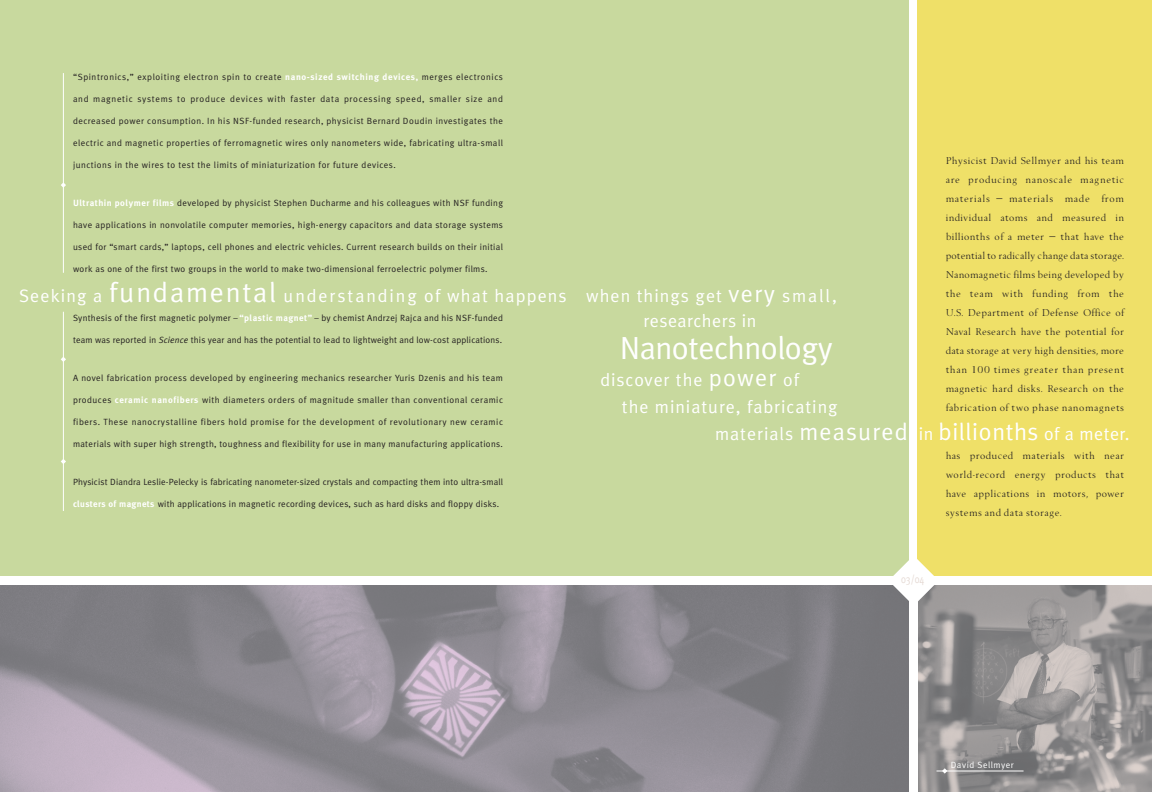
<style>
.page{position:relative;width:1152px;height:792px;background:#fff}
.page>*{position:absolute;margin:0;border:0;box-sizing:border-box;transform-origin:0 0}
.t1{font:32px "Meta Plus Normal";letter-spacing:-.015em;color:#fff}
.t2{font:18px/25px "Meta Plus Normal";letter-spacing:.055em;color:#fff}
.t3{font:11.1px "Meta Plus Normal";color:#e4d8d2;scale:.81 1}
.t4{font:10px/19px "OPTI Berling Agency";letter-spacing:.08em;color:#231f20;text-align:justify}
.t5{font:9px "Meta Plus Normal";letter-spacing:.045em;color:#231f20}
.t6{font:9px "Meta Plus Normal";letter-spacing:.015em;color:#231f20}
.t7{font:9px "Meta Plus Normal";letter-spacing:.025em;color:#231f20}
.t8{font:9px "Meta Plus Normal";letter-spacing:.065em;color:#231f20}
.t9{font:9px "Meta Plus Normal";letter-spacing:.075em;color:#231f20}
.t10{font:9px "Meta Plus Normal";letter-spacing:.055em;color:#fff}
.s1{font-family:"Meta Plus";font-weight:700;color:#fff}
.s2{font-size:28px}
.s3{font-style:italic}
.s4{font-size:24px}
</style>
<div class="page">
<div style="left:0;top:0;width:576px;height:576px;background:#c8d99e"></div>
<img style="left:0;top:585px;width:576px;height:207px">
<hr style="left:63px;top:73px;width:1px;height:200px;background:#fff">
<hr style="left:63px;top:312px;width:1px;height:199px;background:#fff">
<svg style="left:61px;top:182px;width:5px;height:6px"></svg>
<svg style="left:61px;top:357px;width:5px;height:5px"></svg>
<svg style="left:61px;top:459px;width:5px;height:5px"></svg>
<img style="left:918px;top:585px;width:234px;height:207px">
<div style="left:918px;top:0;width:234px;height:576px;background:#efe068"></div>
<div style="left:576px;top:0;width:333px;height:576px;background:#c8d99e"></div>
<hr style="left:936px;top:770px;width:88px;height:2px;background:#fff">
<svg style="left:942px;top:768px;width:5px;height:6px"></svg>
<svg style="left:576px;top:585px;width:333px;height:207px"></svg>
<svg style="left:889px;top:556px;width:50px;height:50px"></svg>
<p class="t8" style="left:73px;top:74px;width:431px">“Spintronics,” exploiting electron spin to create <span class="s1">nano-sized switching devices,</span> merges electronics</p>
<p class="t9" style="left:73px;top:96px;width:431px">and magnetic systems to produce devices with faster data processing speed, smaller size and</p>
<p class="t5" style="left:73px;top:118px;width:431px">decreased power consumption. In his NSF-funded research, physicist Bernard Doudin investigates the</p>
<p class="t5" style="left:73px;top:140px;width:431px">electric and magnetic properties of ferromagnetic wires only nanometers wide, fabricating ultra-small</p>
<p class="t5" style="left:73px;top:162px;width:324px">junctions in the wires to test the limits of miniaturization for future devices.</p>
<p class="t5" style="left:73px;top:200px;width:432px"><span class="s1">Ultrathin polymer films</span> developed by physicist Stephen Ducharme and his colleagues with NSF funding</p>
<p class="t5" style="left:73px;top:222px;width:432px">have applications in nonvolatile computer memories, high-energy capacitors and data storage systems</p>
<p class="t5" style="left:73px;top:244px;width:432px">used for “smart cards,” laptops, cell phones and electric vehicles. Current research builds on their initial</p>
<p class="t5" style="left:73px;top:266px;width:416px">work as one of the first two groups in the world to make two-dimensional ferroelectric polymer films.</p>
<h2 class="t2" style="left:19px;top:285px;width:549px">Seeking a <span class="s2">fundamental</span> understanding of what happens</h2>
<p class="t5" style="left:73px;top:315px;width:432px">Synthesis of the first magnetic polymer – <span class="s1">“plastic magnet”</span> – by chemist Andrzej Rajca and his NSF-funded</p>
<p class="t6" style="left:73px;top:337px;width:431px">team was reported in <span class="s3">Science</span> this year and has the potential to lead to lightweight and low-cost applications.</p>
<p class="t5" style="left:73px;top:375px;width:431px">A novel fabrication process developed by engineering mechanics researcher Yuris Dzenis and his team</p>
<p class="t5" style="left:73px;top:397px;width:431px">produces <span class="s1">ceramic nanofibers</span> with diameters orders of magnitude smaller than conventional ceramic</p>
<p class="t5" style="left:73px;top:419px;width:432px">fibers. These nanocrystalline fibers hold promise for the development of revolutionary new ceramic</p>
<p class="t5" style="left:73px;top:441px;width:432px">materials with super high strength, toughness and flexibility for use in many manufacturing applications.</p>
<p class="t6" style="left:73px;top:479px;width:432px">Physicist Diandra Leslie-Pelecky is fabricating nanometer-sized crystals and compacting them into ultra-small</p>
<p class="t7" style="left:73px;top:501px;width:428px"><span class="s1">clusters of magnets</span> with applications in magnetic recording devices, such as hard disks and floppy disks.</p>
<p class="t4" style="left:946px;top:152px;width:180px">Physicist David Sellmyer and his team are producing nanoscale magnetic materials – materials made from individual atoms and measured in billionths of a meter – that have the potential to radically change data storage.<br>Nanomagnetic films being developed by the team with funding from the U.S. Department of Defense Office of Naval Research have the potential for data storage at very high densities, more than 100 times greater than present magnetic hard disks. Research on the fabrication of two phase nanomagnets</p>
<p class="t4" style="left:946px;top:447px;width:180px">has produced materials with near world-record energy products that have applications in motors, power systems and data storage.</p>
<h2 class="t2" style="left:643px;top:285px;width:195px;text-indent:-57px">when things get <span class="s4">very</span> small, researchers in</h2>
<h1 class="t1" style="left:620px;top:336px;width:214px">Nanotechnology</h1>
<h2 class="t2" style="left:601px;top:369px;width:200px">discover the <span class="s4">power</span> of</h2>
<h2 class="t2" style="left:622px;top:396px;width:217px">the miniature, fabricating</h2>
<h2 class="t2" style="left:715px;top:423px;width:416px">materials <span class="s4">measured</span> in <span class="s4">billionths</span> of a meter.</h2>
<p class="t3" style="left:901px;top:575px;width:30px">03/04</p>
<p class="t10" style="left:951px;top:762px;width:64px">David Sellmyer</p>
</div>
